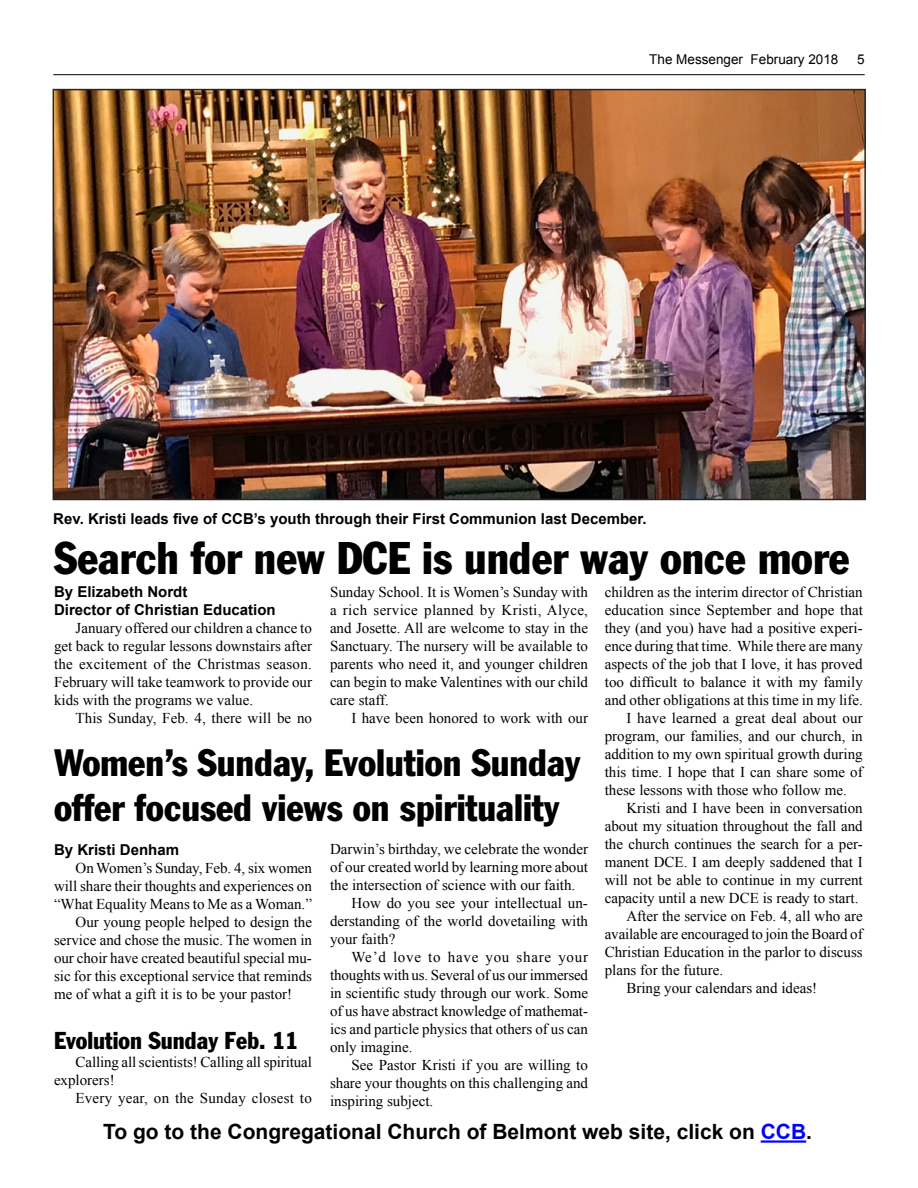
<style>
.page{position:relative;width:918px;height:1188px;background:#fff}
.page>*{position:absolute;margin:0;border:0;box-sizing:border-box;transform-origin:0 0}
.t1{font:condensed 45px "Franklin Gothic";color:#000}
.t2{font:condensed 37.5px/45px "Franklin Gothic";color:#000}
.t3{font:condensed 24px "Franklin Gothic";color:#000}
.t4{font:700 21px "Arial";color:#000}
.t5{font:15px/18px "Times New Roman";color:#000;text-align:justify}
.t6{font:700 15px/18px "Arial";color:#000}
.t7{font:15px "Times New Roman";letter-spacing:.05em;color:#000}
.t8{font:13.5px "Arial";color:#000}
.s1{color:#00f}
</style>
<div class="page">
<hr style="left:53px;top:74px;width:812px;height:1px;background:#000">
<img style="left:56px;top:92px;width:807px;height:405px">
<div style="left:53px;top:89px;width:813px;height:411px;border:2px solid #252525"></div>
<hr style="left:761px;top:1140px;width:45px;height:3px;background:#00f">
<p class="t8" style="left:649px;top:50px;width:191px">The Messenger February 2018</p>
<p class="t8" style="left:857px;top:50px;width:9px">5</p>
<p class="t6" style="left:53px;top:510px;width:595px">Rev. Kristi leads five of CCB’s youth through their First Communion last December.</p>
<h1 class="t1" style="left:54px;top:530px;width:797px">Search for new DCE is under way once more</h1>
<p class="t6" style="left:54px;top:584px;width:223px">By Elizabeth Nordt<br>Director of Christian Education</p>
<p class="t5" style="left:54px;top:619px;width:260px;text-indent:22px">January offered our children a chance to get back to regular lessons downstairs after the excitement of the Christmas season.<br>February will take teamwork to provide our kids with the programs we value.</p>
<p class="t5" style="left:76px;top:709px;width:238px">This Sunday, Feb. 4, there will be no</p>
<p class="t5" style="left:330px;top:583px;width:260px">Sunday School. It is Women’s Sunday with a rich service planned by Kristi, Alyce, and Josette. All are welcome to stay in the Sanctuary. The nursery will be available to parents who need it, and younger children can begin to make Valentines with our child care staff.</p>
<p class="t5" style="left:352px;top:709px;width:238px">I have been honored to work with our</p>
<h2 class="t2" style="left:54px;top:740px;width:528px">Women’s Sunday, Evolution Sunday offer focused views on spirituality</h2>
<p class="t6" style="left:54px;top:841px;width:127px">By Kristi Denham</p>
<p class="t5" style="left:76px;top:858px;width:238px">On Women’s Sunday, Feb. 4, six women</p>
<p class="t5" style="left:54px;top:876px;width:259px">will share their thoughts and experiences on</p>
<p class="t5" style="left:54px;top:894px;width:260px">“What Equality Means to Me as a Woman.”</p>
<p class="t5" style="left:76px;top:912px;width:238px">Our young people helped to design the</p>
<p class="t5" style="left:54px;top:930px;width:260px">service and chose the music. The women in</p>
<p class="t5" style="left:54px;top:948px;width:259px">our choir have created beautiful special mu-</p>
<p class="t5" style="left:54px;top:966px;width:260px">sic for this exceptional service that reminds</p>
<p class="t5" style="left:54px;top:984px;width:240px">me of what a gift it is to be your pastor!</p>
<h3 class="t3" style="left:54px;top:1026px;width:245px">Evolution Sunday Feb. 11</h3>
<p class="t5" style="left:54px;top:1053px;width:259px;text-indent:22px">Calling all scientists! Calling all spiritual explorers!</p>
<p class="t5" style="left:76px;top:1089px;width:238px">Every year, on the Sunday closest to</p>
<p class="t5" style="left:330px;top:840px;width:260px">Darwin’s birthday, we celebrate the wonder</p>
<p class="t5" style="left:330px;top:858px;width:260px">of our created world by learning more about</p>
<p class="t5" style="left:330px;top:876px;width:247px">the intersection of science with our faith.</p>
<p class="t5" style="left:352px;top:894px;width:238px">How do you see your intellectual un-</p>
<p class="t5" style="left:330px;top:912px;width:260px">derstanding of the world dovetailing with</p>
<p class="t5" style="left:330px;top:930px;width:67px">your faith?</p>
<p class="t7" style="left:352px;top:947px;width:238px">We’d love to have you share your</p>
<p class="t5" style="left:330px;top:966px;width:259px">thoughts with us. Several of us our immersed</p>
<p class="t5" style="left:330px;top:984px;width:259px">in scientific study through our work. Some</p>
<p class="t5" style="left:330px;top:1002px;width:259px">of us have abstract knowledge of mathemat-</p>
<p class="t5" style="left:330px;top:1020px;width:260px">ics and particle physics that others of us can</p>
<p class="t5" style="left:330px;top:1038px;width:84px">only imagine.</p>
<p class="t5" style="left:352px;top:1056px;width:238px">See Pastor Kristi if you are willing to</p>
<p class="t5" style="left:330px;top:1074px;width:260px">share your thoughts on this challenging and</p>
<p class="t5" style="left:330px;top:1092px;width:105px">inspiring subject.</p>
<p class="t5" style="left:605px;top:583px;width:260px">children as the interim director of Christian</p>
<p class="t5" style="left:605px;top:601px;width:260px">education since September and hope that</p>
<p class="t5" style="left:605px;top:619px;width:259px">they (and you) have had a positive experi-</p>
<p class="t5" style="left:605px;top:637px;width:260px">ence during that time. While there are many</p>
<p class="t5" style="left:605px;top:655px;width:260px">aspects of the job that I love, it has proved</p>
<p class="t5" style="left:605px;top:673px;width:260px">too difficult to balance it with my family</p>
<p class="t5" style="left:605px;top:691px;width:260px">and other obligations at this time in my life.</p>
<p class="t5" style="left:626px;top:709px;width:238px">I have learned a great deal about our</p>
<p class="t5" style="left:605px;top:727px;width:260px">program, our families, and our church, in</p>
<p class="t5" style="left:605px;top:745px;width:260px">addition to my own spiritual growth during</p>
<p class="t5" style="left:605px;top:763px;width:260px">this time. I hope that I can share some of</p>
<p class="t5" style="left:605px;top:781px;width:244px">these lessons with those who follow me.</p>
<p class="t5" style="left:626px;top:799px;width:238px">Kristi and I have been in conversation</p>
<p class="t5" style="left:605px;top:817px;width:260px">about my situation throughout the fall and</p>
<p class="t5" style="left:605px;top:835px;width:259px">the church continues the search for a per-</p>
<p class="t5" style="left:605px;top:853px;width:259px">manent DCE. I am deeply saddened that I</p>
<p class="t5" style="left:605px;top:871px;width:260px">will not be able to continue in my current</p>
<p class="t5" style="left:605px;top:889px;width:255px">capacity until a new DCE is ready to start.</p>
<p class="t5" style="left:626px;top:907px;width:238px">After the service on Feb. 4, all who are</p>
<p class="t5" style="left:605px;top:925px;width:259px">available are encouraged to join the Board of</p>
<p class="t5" style="left:605px;top:943px;width:260px">Christian Education in the parlor to discuss</p>
<p class="t5" style="left:605px;top:961px;width:120px">plans for the future.</p>
<p class="t5" style="left:626px;top:979px;width:192px">Bring your calendars and ideas!</p>
<h3 class="t4" style="left:103px;top:1118px;width:710px">To go to the Congregational Church of Belmont web site, click on <span class="s1">CCB</span>.</h3>
</div>
